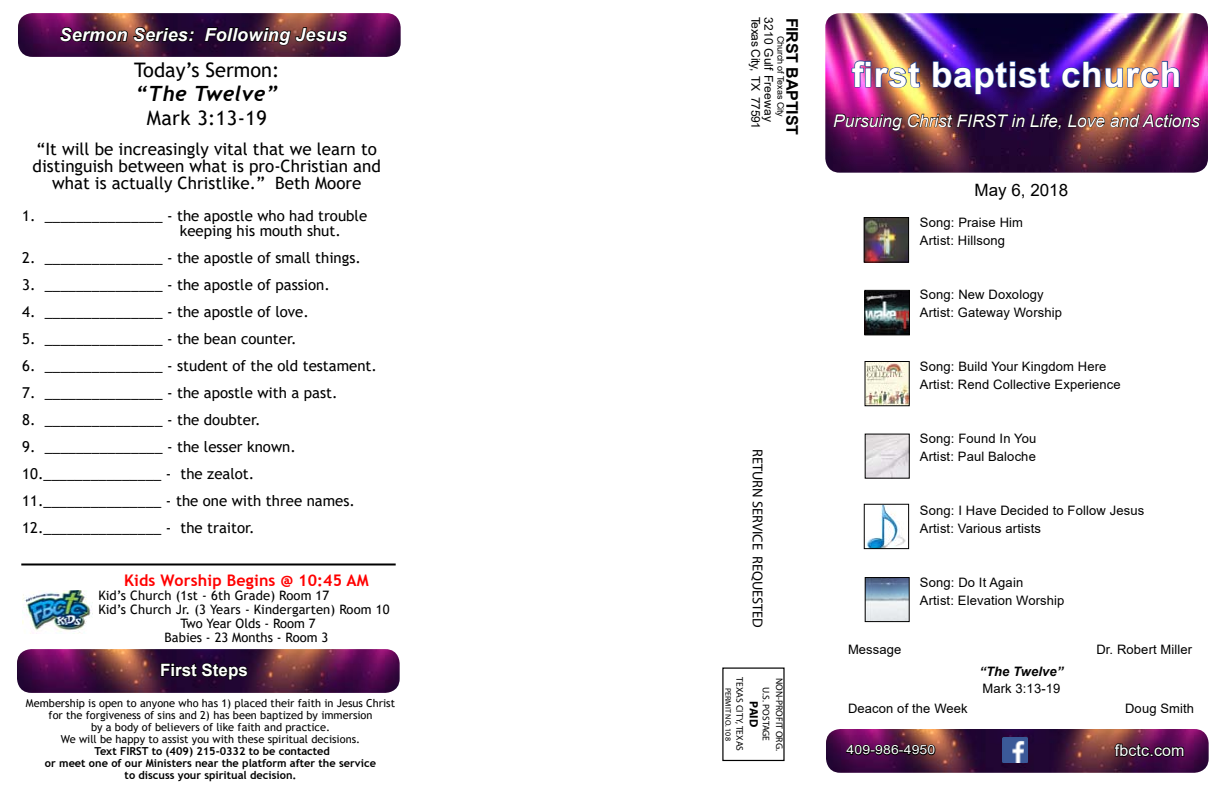
<style>
.page{position:relative;width:1224px;height:792px;background:#fff}
.page>*{position:absolute;margin:0;border:0;box-sizing:border-box;transform-origin:0 0}
.t1{font:700 35px "Arial";letter-spacing:.02em;color:#fff}
.t2{font:italic 700 21px "Trebuchet";letter-spacing:.02em;color:#000}
.t3{font:20px "Trebuchet MS";color:#000}
.t4{font:italic 700 18px "Arial";letter-spacing:.01em;color:#fff}
.t5{font:italic 17.3px "Arial";color:#fff}
.t6{font:17px/17px "Trebuchet MS";color:#000;text-align:center}
.t7{font:700 17px "Arial";color:#fff}
.t8{font:17px "Arial";color:#000}
.t9{font:700 16px "Trebuchet MS";letter-spacing:.01em;color:#f00}
.t10{font:700 16px "Arial";letter-spacing:-.01em;color:#000}
.t11{font:16px "Arial";letter-spacing:.01em;color:#fff}
.t12{font:15px/27px "Trebuchet MS";color:#000}
.t13{font:14.4px "Myriad Pro";color:#000}
.t14{font:13px/18px "Arial";letter-spacing:.01em;color:#000}
.t15{font:13px "Trebuchet MS";letter-spacing:.01em;color:#000}
.t16{font:italic 700 13px "Arial";letter-spacing:.01em;color:#000}
.t17{font:12.6px "Arial";letter-spacing:.01em;color:#fff;scale:1.11 1}
.t18{font:12px "Arial";letter-spacing:-.03em;color:#000}
.t19{font:12px "Arial";letter-spacing:.02em;color:#000}
.t20{font:700 12px "Myriad Pro";color:#000}
.t21{font:11px/12px "Trebuchet MS";color:#000;text-align:center}
.t22{font:700 11px/12px "Trebuchet MS";color:#000;text-align:center}
.t23{font:9.6px/13.2px "Myriad Pro";color:#000;text-align:center}
.t24{font:9px "Arial";letter-spacing:-.01em;color:#000}
.t25{font:8px "Myriad Pro";color:#000}
</style>
<div class="page">
<img style="left:18px;top:13px;width:383px;height:44px">
<img style="left:17px;top:649px;width:383px;height:44px">
<img style="left:826px;top:729px;width:383px;height:44px">
<img style="left:825px;top:13px;width:383px;height:160px">
<img style="left:1002px;top:737px;width:25px;height:25px">
<img style="left:22px;top:590px;width:70px;height:44px">
<hr style="left:21px;top:563px;width:375px;height:2px;background:#000">
<img style="left:851px;top:60px;width:70px;height:29px">
<svg style="left:932px;top:60px;width:119px;height:35px;background:#2a166f"></svg>
<img style="left:1061px;top:60px;width:119px;height:29px">
<img style="left:833px;top:110px;width:368px;height:21px">
<svg style="left:845px;top:743px;width:91px;height:13px"></svg>
<svg style="left:1113px;top:742px;width:72px;height:16px"></svg>
<svg style="left:160px;top:655px;width:89px;height:26px;background:#170324"></svg>
<svg style="left:59px;top:26px;width:137px;height:17px;background:#331324"></svg>
<svg style="left:203px;top:26px;width:146px;height:21px;background:#321226"></svg>
<img style="left:866px;top:506px;width:40px;height:41px">
<div style="left:864px;top:504px;width:45px;height:45px;border:1px solid #000"></div>
<img style="left:867px;top:436px;width:41px;height:41px">
<img style="left:867px;top:579px;width:41px;height:41px">
<div style="left:865px;top:577px;width:45px;height:45px;border:1px solid #000"></div>
<img style="left:866px;top:292px;width:42px;height:41px">
<div style="left:864px;top:290px;width:46px;height:45px;border:1px solid #000"></div>
<img style="left:867px;top:363px;width:41px;height:41px">
<div style="left:865px;top:361px;width:45px;height:45px;border:1px solid #000"></div>
<img style="left:866px;top:219px;width:41px;height:42px">
<div style="left:864px;top:217px;width:45px;height:46px;border:1px solid #000"></div>
<p class="t4" style="left:60px;top:23px;width:289px">Sermon Series: Following Jesus</p>
<h3 class="t3" style="left:134px;top:57px;width:147px">Today’s Sermon:</h3>
<h2 class="t2" style="left:135px;top:80px;width:144px">“The Twelve”</h2>
<h3 class="t3" style="left:147px;top:105px;width:122px">Mark 3:13-19</h3>
<p class="t6" style="left:33px;top:140px;width:350px">“It will be increasingly vital that we learn to distinguish between what is pro-Christian and what is actually Christlike.” Beth Moore</p>
<p class="t12" style="left:180px;top:208px;width:189px;line-height:15px;text-indent:-158px">1. _______________ - the apostle who had trouble keeping his mouth shut.</p>
<p class="t12" style="left:22px;top:244px;width:340px">2. _______________ - the apostle of small things.</p>
<p class="t12" style="left:22px;top:271px;width:309px">3. _______________ - the apostle of passion.</p>
<p class="t12" style="left:22px;top:298px;width:288px">4. _______________ - the apostle of love.</p>
<p class="t12" style="left:22px;top:325px;width:276px">5. _______________ - the bean counter.</p>
<p class="t12" style="left:22px;top:352px;width:356px">6. _______________ - student of the old testament.</p>
<p class="t12" style="left:22px;top:379px;width:317px">7. _______________ - the apostle with a past.</p>
<p class="t12" style="left:22px;top:406px;width:240px">8. _______________ - the doubter.</p>
<p class="t12" style="left:22px;top:433px;width:334px">9. _______________ - the lesser known.<br>10._______________ - the zealot.<br>11._______________ - the one with three names.<br>12._______________ - the traitor.</p>
<p class="t9" style="left:124px;top:570px;width:246px">Kids Worship Begins @ 10:45 AM</p>
<p class="t15" style="left:98px;top:587px;width:232px">Kid’s Church (1st - 6th Grade) Room 17</p>
<p class="t15" style="left:98px;top:601px;width:293px">Kid’s Church Jr. (3 Years - Kindergarten) Room 10</p>
<p class="t15" style="left:181px;top:615px;width:137px">Two Year Olds - Room 7</p>
<p class="t15" style="left:165px;top:629px;width:165px">Babies - 23 Months - Room 3</p>
<p class="t7" style="left:160px;top:658px;width:89px">First Steps</p>
<p class="t21" style="left:26px;top:697px;width:371px">Membership is open to anyone who has 1) placed their faith in Jesus Christ for the forgiveness of sins and 2) has been baptized by immersion<br>by a body of believers of like faith and practice.<br>We will be happy to assist you with these spiritual decisions.</p>
<p class="t22" style="left:45px;top:745px;width:333px">Text FIRST to (409) 215-0332 to be contacted<br>or meet one of our Ministers near the platform after the service to discuss your spiritual decision.</p>
<p class="t18" style="left:764px;top:17px;width:114px;rotate:90deg">Texas City, TX 77591</p>
<p class="t19" style="left:777px;top:17px;width:107px;rotate:90deg">3210 Gulf Freeway</p>
<p class="t10" style="left:803px;top:18px;width:119px;rotate:90deg">FIRST BAPTIST</p>
<p class="t24" style="left:787px;top:36px;width:83px;rotate:90deg">Church of Texas City</p>
<p class="t13" style="left:766px;top:449px;width:181px;rotate:90deg">RETURN SERVICE REQUESTED</p>
<p class="t23" style="left:747px;top:677px;width:75px;rotate:90deg">TEXAS CITY, TEXAS</p>
<p class="t23" style="left:786px;top:678px;width:74px;rotate:90deg">NON-PROFIT ORG.<br>U.S. POSTAGE</p>
<p class="t25" style="left:733px;top:688px;width:54px;rotate:90deg">PERMIT NO. 108</p>
<p class="t20" style="left:762px;top:701px;width:27px;rotate:90deg">PAID</p>
<h1 class="t1" style="left:852px;top:50px;width:331px">first baptist church</h1>
<p class="t5" style="left:833px;top:109px;width:368px">Pursuing Christ FIRST in Life, Love and Actions</p>
<p class="t8" style="left:975px;top:178px;width:95px">May 6, 2018</p>
<p class="t14" style="left:920px;top:213px;width:105px">Song: Praise Him<br>Artist: Hillsong</p>
<p class="t14" style="left:920px;top:285px;width:144px">Song: New Doxology<br>Artist: Gateway Worship</p>
<p class="t14" style="left:920px;top:357px;width:202px">Song: Build Your Kingdom Here<br>Artist: Rend Collective Experience</p>
<p class="t14" style="left:920px;top:429px;width:118px">Song: Found In You<br>Artist: Paul Baloche</p>
<p class="t14" style="left:920px;top:501px;width:226px">Song: I Have Decided to Follow Jesus<br>Artist: Various artists</p>
<p class="t14" style="left:920px;top:573px;width:146px">Song: Do It Again<br>Artist: Elevation Worship</p>
<p class="t14" style="left:848px;top:640px;width:55px">Message</p>
<p class="t14" style="left:1096px;top:640px;width:97px">Dr. Robert Miller</p>
<p class="t16" style="left:979px;top:662px;width:86px">“The Twelve”</p>
<p class="t14" style="left:982px;top:679px;width:80px">Mark 3:13-19</p>
<p class="t14" style="left:848px;top:699px;width:121px">Deacon of the Week</p>
<p class="t14" style="left:1125px;top:699px;width:71px">Doug Smith</p>
<p class="t17" style="left:847px;top:741px;width:81px">409-986-4950</p>
<p class="t11" style="left:1115px;top:739px;width:71px">fbctc.com</p>
</div>
